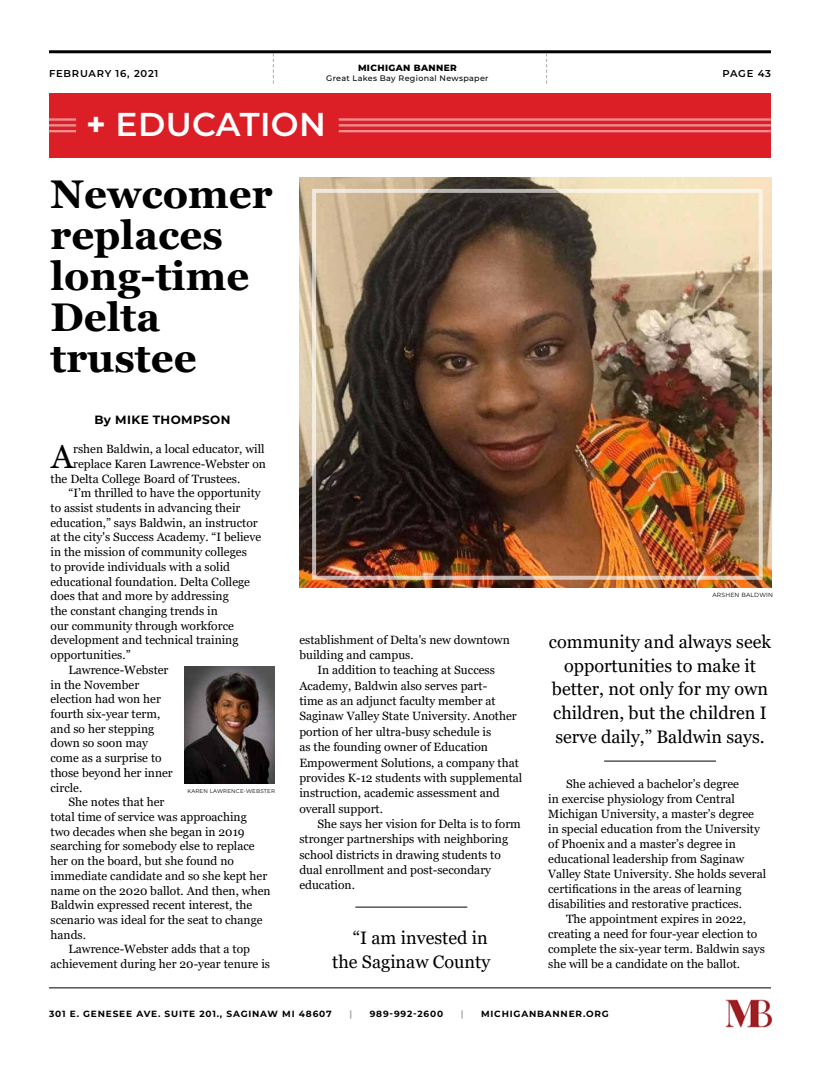
<style>
.page{position:relative;width:820px;height:1078px;background:#fff}
.page>*{position:absolute;margin:0;border:0;box-sizing:border-box;transform-origin:0 0}
.t1{font:700 40px/41px "Georgia";color:#000}
.t2{font:600 33px "Montserrat";letter-spacing:.01em;color:#fff}
.t3{font:32.8px "Georgia";color:#000}
.t4{font:18px/23.6px "Georgia";color:#000;text-align:right}
.t5{font:12px/15.3px "Georgia";color:#000}
.t6{font:700 12px "Montserrat";letter-spacing:.03em;color:#000}
.t7{font:600 10px "Montserrat";letter-spacing:.075em;color:#000101}
.t8{font:700 9px "Montserrat";letter-spacing:.09em;color:#000}
.t9{font:800 9px "Montserrat";letter-spacing:.04em;color:#000101}
.t10{font:700 9px "Montserrat";color:#aaaaab}
.t11{font:500 8px "Montserrat";letter-spacing:.04em;color:#000101}
.t12{font:6px "Montserrat";letter-spacing:.03em;color:#000101}
.t13{font:5.5px "Montserrat";letter-spacing:.03em;color:#000101}
.s1{font-weight:700}
</style>
<div class="page">
<hr style="left:49px;top:50px;width:721px;height:3px;background:#000">
<hr style="left:49px;top:987px;width:721px;height:1px;background:#000">
<img style="left:725px;top:999px;width:47px;height:29px">
<svg style="left:546px;top:53px;width:1px;height:31px"></svg>
<svg style="left:273px;top:53px;width:1px;height:31px"></svg>
<div style="left:49px;top:93px;width:721px;height:64px;background:#dc1f26"></div>
<hr style="left:338px;top:118px;width:432px;height:3px;background:#fff">
<hr style="left:338px;top:124px;width:432px;height:2px;background:#fff">
<hr style="left:338px;top:130px;width:432px;height:2px;background:#fff">
<hr style="left:49px;top:118px;width:27px;height:3px;background:#fff">
<hr style="left:49px;top:124px;width:27px;height:2px;background:#fff">
<hr style="left:49px;top:130px;width:27px;height:2px;background:#fff">
<img style="left:299px;top:177px;width:472px;height:410px">
<hr style="left:355px;top:906px;width:112px;height:1px;background:#000">
<hr style="left:604px;top:760px;width:111px;height:1px;background:#000">
<div style="left:312px;top:189px;width:450px;height:390px;border:4px solid #fff"></div>
<img style="left:185px;top:666px;width:89px;height:117px">
<p class="t9" style="left:358px;top:62px;width:100px">MICHIGAN BANNER</p>
<p class="t11" style="left:326px;top:73px;width:164px">Great Lakes Bay Regional Newspaper</p>
<p class="t7" style="left:49px;top:66px;width:111px">FEBRUARY 16, 2021</p>
<p class="t7" style="left:722px;top:66px;width:50px">PAGE 43</p>
<h2 class="t2" style="left:86px;top:101px;width:241px"><span class="s1">+</span> EDUCATION</h2>
<h1 class="t1" style="left:50px;top:173px;width:223px">Newcomer replaces long-time<br>Delta trustee</h1>
<p class="t6" style="left:94px;top:411px;width:137px">By MIKE THOMPSON</p>
<h3 class="t3" style="left:51px;top:436px;width:23px">A</h3>
<p class="t5" style="left:73px;top:442px;width:193px">rshen Baldwin, a local educator, will</p>
<p class="t5" style="left:73px;top:456px;width:194px">replace Karen Lawrence-Webster on</p>
<p class="t5" style="left:50px;top:471px;width:191px">the Delta College Board of Trustees.</p>
<p class="t5" style="left:68px;top:485px;width:194px">“I’m thrilled to have the opportunity</p>
<p class="t5" style="left:50px;top:500px;width:191px">to assist students in advancing their</p>
<p class="t5" style="left:50px;top:515px;width:209px">education,” says Baldwin, an instructor</p>
<p class="t5" style="left:50px;top:530px;width:212px">at the city's Success Academy. “I believe</p>
<p class="t5" style="left:50px;top:544px;width:198px">in the mission of community colleges</p>
<p class="t5" style="left:50px;top:559px;width:181px">to provide individuals with a solid</p>
<p class="t5" style="left:50px;top:574px;width:201px">educational foundation. Delta College</p>
<p class="t5" style="left:50px;top:588px;width:180px">does that and more by addressing</p>
<p class="t5" style="left:50px;top:603px;width:169px">the constant changing trends in</p>
<p class="t5" style="left:50px;top:618px;width:185px">our community through workforce</p>
<p class="t5" style="left:50px;top:632px;width:189px">development and technical training</p>
<p class="t5" style="left:50px;top:647px;width:82px">opportunities.”</p>
<p class="t5" style="left:68px;top:662px;width:101px">Lawrence-Webster</p>
<p class="t5" style="left:50px;top:677px;width:90px">in the November</p>
<p class="t5" style="left:50px;top:691px;width:112px">election had won her</p>
<p class="t5" style="left:50px;top:706px;width:111px">fourth six-year term,</p>
<p class="t5" style="left:50px;top:721px;width:105px">and so her stepping</p>
<p class="t5" style="left:50px;top:735px;width:99px">down so soon may</p>
<p class="t5" style="left:50px;top:750px;width:113px">come as a surprise to</p>
<p class="t5" style="left:50px;top:765px;width:124px">those beyond her inner</p>
<p class="t5" style="left:50px;top:779px;width:33px">circle.</p>
<p class="t5" style="left:68px;top:794px;width:97px">She notes that her</p>
<p class="t5" style="left:50px;top:809px;width:198px">total time of service was approaching</p>
<p class="t5" style="left:50px;top:824px;width:195px">two decades when she began in 2019</p>
<p class="t5" style="left:50px;top:838px;width:205px">searching for somebody else to replace</p>
<p class="t5" style="left:50px;top:853px;width:185px">her on the board, but she found no</p>
<p class="t5" style="left:50px;top:868px;width:218px">immediate candidate and so she kept her</p>
<p class="t5" style="left:50px;top:882px;width:221px">name on the 2020 ballot. And then, when</p>
<p class="t5" style="left:50px;top:897px;width:203px">Baldwin expressed recent interest, the</p>
<p class="t5" style="left:50px;top:912px;width:213px">scenario was ideal for the seat to change</p>
<p class="t5" style="left:50px;top:926px;width:37px">hands.</p>
<p class="t5" style="left:68px;top:941px;width:183px">Lawrence-Webster adds that a top</p>
<p class="t5" style="left:50px;top:956px;width:221px">achievement during her 20-year tenure is</p>
<p class="t13" style="left:187px;top:787px;width:89px">KAREN LAWRENCE-WEBSTER</p>
<p class="t5" style="left:299px;top:632px;width:212px">establishment of Delta's new downtown building and campus.</p>
<p class="t5" style="left:299px;top:662px;width:224px;text-indent:18px">In addition to teaching at Success Academy, Baldwin also serves part-<br>time as an adjunct faculty member at Saginaw Valley State University. Another portion of her ultra-busy schedule is<br>as the founding owner of Education Empowerment Solutions, a company that provides K-12 students with supplemental instruction, academic assessment and overall support.</p>
<p class="t5" style="left:299px;top:816px;width:223px;text-indent:18px">She says her vision for Delta is to form stronger partnerships with neighboring school districts in drawing students to dual enrollment and post-secondary education.</p>
<h3 class="t4" style="left:332px;top:926px;width:159px;line-height:23.9px">“I am invested in the Saginaw County</h3>
<p class="t12" style="left:712px;top:591px;width:62px">ARSHEN BALDWIN</p>
<h3 class="t4" style="left:548px;top:630px;width:223px;text-align:center">community and always seek opportunities to make it better, not only for my own children, but the children I serve daily,” Baldwin says.</h3>
<p class="t5" style="left:566px;top:776px;width:174px">She achieved a bachelor’s degree</p>
<p class="t5" style="left:548px;top:791px;width:188px">in exercise physiology from Central</p>
<p class="t5" style="left:548px;top:806px;width:207px">Michigan University, a master’s degree</p>
<p class="t5" style="left:548px;top:821px;width:213px">in special education from the University</p>
<p class="t5" style="left:548px;top:836px;width:189px">of Phoenix and a master’s degree in</p>
<p class="t5" style="left:548px;top:851px;width:198px">educational leadership from Saginaw</p>
<p class="t5" style="left:548px;top:866px;width:219px">Valley State University. She holds several</p>
<p class="t5" style="left:548px;top:881px;width:195px">certifications in the areas of learning</p>
<p class="t5" style="left:548px;top:896px;width:195px">disabilities and restorative practices.</p>
<p class="t5" style="left:566px;top:911px;width:181px">The appointment expires in 2022,</p>
<p class="t5" style="left:548px;top:926px;width:210px">creating a need for four-year election to</p>
<p class="t5" style="left:548px;top:941px;width:218px">complete the six-year term. Baldwin says</p>
<p class="t5" style="left:548px;top:956px;width:193px">she will be a candidate on the ballot.</p>
<p class="t8" style="left:49px;top:1006px;width:284px">301 E. GENESEE AVE. SUITE 201., SAGINAW MI 48607</p>
<p class="t10" style="left:349px;top:1006px;width:4px">|</p>
<p class="t8" style="left:369px;top:1006px;width:75px">989-992-2600</p>
<p class="t10" style="left:460px;top:1006px;width:4px">|</p>
<p class="t8" style="left:481px;top:1006px;width:129px">MICHIGANBANNER.ORG</p>
</div>
